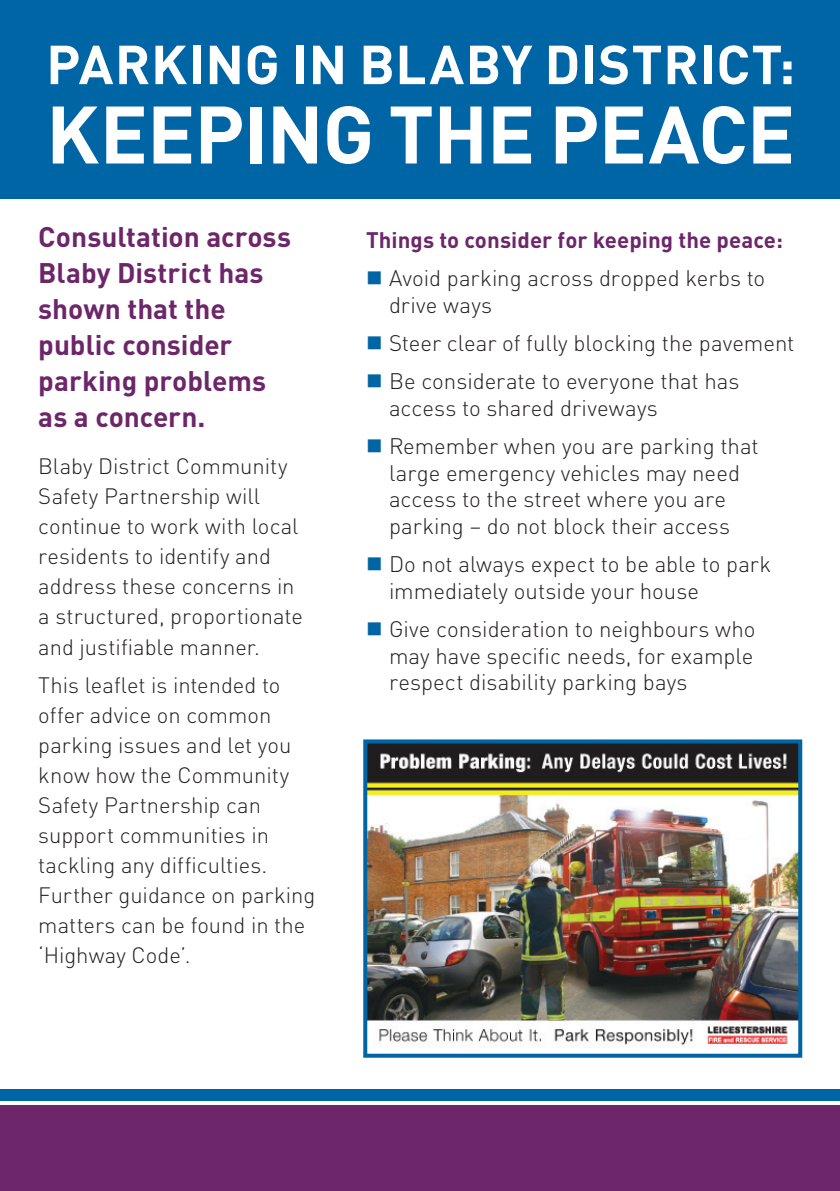
<style>
.page{position:relative;width:840px;height:1191px;background:#fff}
.page>*{position:absolute;margin:0;border:0;box-sizing:border-box;transform-origin:0 0}
.t1{font:700 80px "DIN";letter-spacing:-.01em;color:#fff}
.t2{font:700 54px "DIN";letter-spacing:.015em;color:#fff}
.t3{font:700 28px/36px "DIN";color:#6c2669}
.t4{font:300 22.2px/26.6px "DIN";color:#231f20}
.t5{font:700 22.2px "DIN";letter-spacing:.005em;color:#6c2669}
.t6{font:300 22px/30px "DIN";color:#231f20}
.s1{color:#0065a4}
</style>
<div class="page">
<img style="left:368px;top:744px;width:428px;height:304px">
<div style="left:363px;top:739px;width:438px;height:318px;border:4px solid #0065a4"></div>
<div style="left:0;top:0;width:839px;height:198px;background:#0065a4"></div>
<div style="left:0;top:1106px;width:839px;height:85px;background:#6c2669"></div>
<div style="left:0;top:1089px;width:839px;height:11px;background:#0065a4"></div>
<h2 class="t2" style="left:46px;top:29px;width:750px">Parking in Blaby District:</h2>
<h1 class="t1" style="left:46px;top:82px;width:750px">Keeping the Peace</h1>
<p class="t3" style="left:38px;top:218px;width:254px">Consultation across<br>Blaby District has shown that the public consider parking problems as a concern.</p>
<p class="t6" style="left:38px;top:451px;width:266px">Blaby District Community<br>Safety Partnership will continue to work with local residents to identify and address these concerns in a structured, proportionate and justifiable manner.</p>
<p class="t6" style="left:38px;top:670px;width:278px">This leaflet is intended to offer advice on common parking issues and let you know how the Community<br>Safety Partnership can support communities in tackling any difficulties.<br>Further guidance on parking matters can be found in the ‘Highway Code’.</p>
<p class="t5" style="left:366px;top:226px;width:418px">Things to consider for keeping the peace:</p>
<p class="t4" style="left:389px;top:265px;width:377px;text-indent:-23px"><span class="s1">■</span> Avoid parking across dropped kerbs to drive ways</p>
<p class="t4" style="left:366px;top:329px;width:429px"><span class="s1">■</span> Steer clear of fully blocking the pavement</p>
<p class="t4" style="left:389px;top:368px;width:352px;text-indent:-23px"><span class="s1">■</span> Be considerate to everyone that has access to shared driveways</p>
<p class="t4" style="left:366px;top:432px;width:394px;text-align:center"><span class="s1">■</span> Remember when you are parking that large emergency vehicles may need access to the street where you are parking – do not block their access</p>
<p class="t4" style="left:389px;top:550px;width:383px;text-indent:-23px"><span class="s1">■</span> Do not always expect to be able to park immediately outside your house</p>
<p class="t4" style="left:389px;top:615px;width:368px;text-align:justify;text-indent:-23px"><span class="s1">■</span> Give consideration to neighbours who may have specific needs, for example respect disability parking bays</p>
</div>
